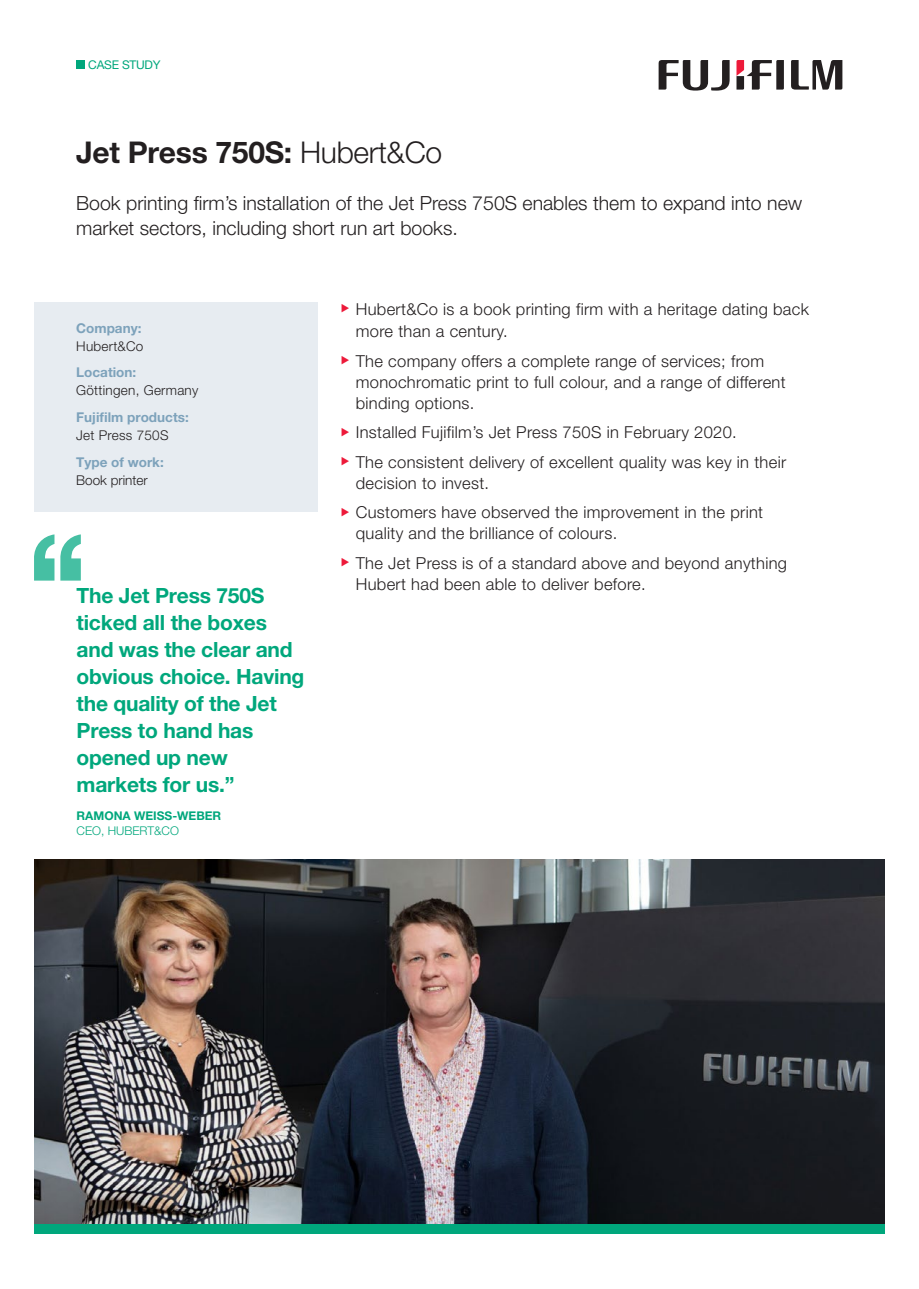
<style>
.page{position:relative;width:919px;height:1289px;background:#fff}
.page>*{position:absolute;margin:0;border:0;box-sizing:border-box;transform-origin:0 0}
.Header_-_main_headin{font:700 30px "Helvetica Neue LT Pro";letter-spacing:-.01em;color:#231f20}
.Content_-_Quote{font:700 21px/27px "Helvetica Neue LT Pro";letter-spacing:-.01em;color:#00a77c}
.Header_-_intro_text{font:300 19.5px/25.5px "Helvetica Neue LT Pro";color:#231f20}
.t1{font:300 16.5px/21px "Helvetica Neue LT Pro";letter-spacing:.02em;color:#231f20}
.Details_-_heading{font:700 13.5px "Helvetica Neue LT Pro";color:#7da2bb}
.Details_-_body_text{font:300 13.5px "Helvetica Neue LT Pro";letter-spacing:.02em;color:#231f20}
.Details_-_body_text-2{font:300 13.5px "Helvetica Neue LT Pro";color:#231f20}
.Content_-_quote_name{font:700 12px "Helvetica Neue LT Pro";color:#00a77c}
.Content_-_quote_job{font:300 12px "Helvetica Neue LT Pro";color:#00a77c}
.t2{font:12px "Helvetica Neue LT Pro";letter-spacing:-.02em;color:#00a77c}
.s1{font-weight:300}
</style>
<div class="page">
<div style="left:76px;top:60px;width:9px;height:9px;background:#00a77c"></div>
<svg style="left:791px;top:60px;width:51px;height:30px"></svg>
<svg style="left:658px;top:60px;width:71px;height:31px"></svg>
<svg style="left:736px;top:60px;width:47px;height:30px"></svg>
<div style="left:34px;top:1222px;width:850px;height:11px;background:#00a77c"></div>
<img style="left:34px;top:859px;width:850px;height:363px">
<div style="left:34px;top:302px;width:283px;height:209px;background:#e7ecf1"></div>
<svg style="left:34px;top:534px;width:47px;height:46px"></svg>
<p class="t2" style="left:88px;top:57px;width:74px">CASE STUDY</p>
<p class="Header_-_main_headin" style="left:76px;top:133px;width:367px">Jet Press 750S: <span class="s1">Hubert&amp;Co</span></p>
<p class="Header_-_intro_text" style="left:76px;top:189px;width:727px">Book printing firm’s installation of the Jet Press 750S enables them to expand into new market sectors, including short run art books.</p>
<p class="Details_-_heading" style="left:76px;top:320px;width:67px">Company:</p>
<p class="Details_-_body_text" style="left:76px;top:338px;width:69px">Hubert&amp;Co</p>
<p class="Details_-_heading" style="left:76px;top:364px;width:61px">Location:</p>
<p class="Details_-_body_text" style="left:76px;top:382px;width:124px">Göttingen, Germany</p>
<p class="Details_-_heading" style="left:76px;top:409px;width:114px">Fujifilm products:</p>
<p class="Details_-_body_text" style="left:76px;top:427px;width:94px">Jet Press 750S</p>
<p class="Details_-_heading" style="left:76px;top:453px;width:89px">Type of work:</p>
<p class="Details_-_body_text-2" style="left:76px;top:471px;width:73px">Book printer</p>
<p class="Content_-_Quote" style="left:77px;top:582px;width:229px">The Jet Press 750S ticked all the boxes and was the clear and obvious choice. Having the quality of the Jet<br>Press to hand has opened up new markets for us.”</p>
<p class="Content_-_quote_name" style="left:77px;top:808px;width:146px">RAMONA WEISS-WEBER</p>
<p class="Content_-_quote_job" style="left:77px;top:823px;width:104px">CEO, HUBERT&amp;CO</p>
<p class="t1" style="left:356px;top:297px;width:454px;line-height:22.5px">Hubert&amp;Co is a book printing firm with a heritage dating back more than a century.</p>
<p class="t1" style="left:356px;top:350px;width:431px">The company offers a complete range of services; from monochromatic print to full colour, and a range of different binding options.</p>
<p class="t1" style="left:356px;top:421px;width:382px">Installed Fujifilm’s Jet Press 750S in February 2020.</p>
<p class="t1" style="left:356px;top:451px;width:432px">The consistent delivery of excellent quality was key in their decision to invest.</p>
<p class="t1" style="left:356px;top:501px;width:409px">Customers have observed the improvement in the print quality and the brilliance of colours.</p>
<p class="t1" style="left:356px;top:552px;width:433px">The Jet Press is of a standard above and beyond anything<br>Hubert had been able to deliver before.</p>
</div>
